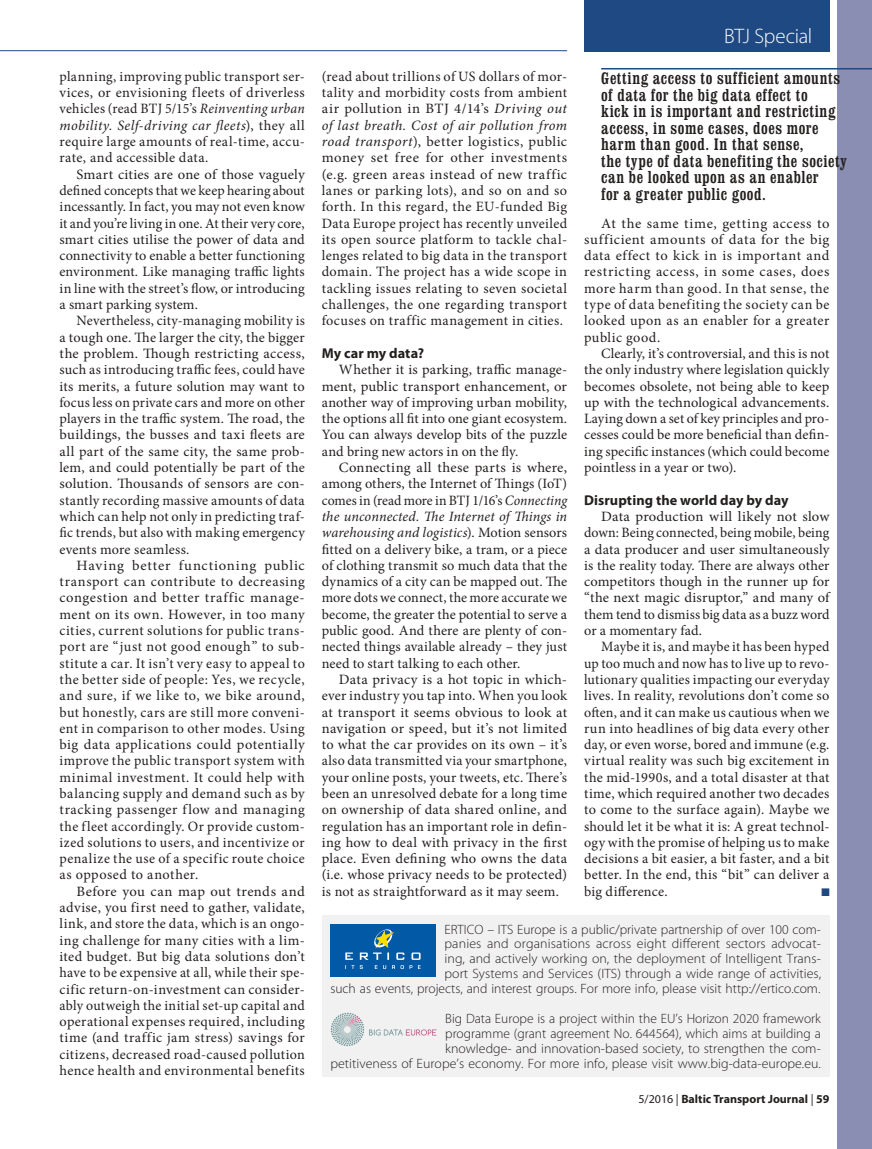
<style>
.page{position:relative;width:872px;height:1149px;background:#fff}
.page>*{position:absolute;margin:0;border:0;box-sizing:border-box;transform-origin:0 0}
.t1{font:300 21px "Myriad Pro";letter-spacing:-.015em;color:#fff}
.t2{font:15px/16.5px "Clarendon Cn PL";letter-spacing:.04em;color:#241f1f}
.t3{font:14.25px/16.4px "Minion Pro";letter-spacing:.02em;color:#241f1f;text-align:justify}
.t4{font:700 14.25px "Myriad Pro";letter-spacing:.005em;color:#241f1f}
.t5{font:300 13.5px/14.9px "Myriad Pro";letter-spacing:.005em;color:#241f1f;text-align:right}
.t6{font:700 12px "Myriad Pro";color:#241f1f}
.s1{font-style:italic}
.s2{font-weight:400}
</style>
<div class="page">
<div style="left:838px;top:0;width:34px;height:1148px;background:#898eb2"></div>
<div style="left:584px;top:0;width:245px;height:51px;background:#1e4982"></div>
<hr style="left:0;top:50px;width:567px;height:1px;background:#1e4982">
<hr style="left:601px;top:68px;width:271px;height:1px;background:#1e4982">
<div style="left:322px;top:914px;width:507px;height:162px;background:#f2f1f1"></div>
<div style="left:330px;top:923px;width:106px;height:53px;background:#0259a5"></div>
<svg style="left:345px;top:929px;width:75px;height:39px"></svg>
<svg style="left:331px;top:1012px;width:105px;height:33px"></svg>
<p class="t3" style="left:60px;top:68px;width:247px">planning, improving public transport ser&shy;vices, or envisioning fleets of driverless vehicles (read BTJ 5/15’s <span class="s1">Reinventing urban mobility. Self-driving car fleets</span>), they all require large amounts of real-time, accu&shy;rate, and accessible data.</p>
<p class="t3" style="left:60px;top:166px;width:247px;text-indent:17px">Smart cities are one of those vaguely defined concepts that we keep hearing about incessantly. In fact, you may not even know it and you’re living in one. At their very core, smart cities utilise the power of data and connectivity to enable a better functioning environment. Like managing traffic lights in line with the street’s flow, or introducing a smart parking system.</p>
<p class="t3" style="left:60px;top:312px;width:247px;text-indent:17px">Nevertheless, city-managing mobility is a tough one. The larger the city, the bigger the problem. Though restricting access, such as introducing traffic fees, could have its merits, a future solution may want to focus less on private cars and more on other players in the traffic system. The road, the buildings, the busses and taxi fleets are all part of the same city, the same prob&shy;lem, and could potentially be part of the solution. Thousands of sensors are con&shy;stantly recording massive amounts of data which can help not only in predicting traf&shy;fic trends, but also with making emergency events more seamless.</p>
<p class="t3" style="left:60px;top:557px;width:247px;text-indent:17px">Having better functioning public transport can contribute to decreasing congestion and better traffic manage&shy;ment on its own. However, in too many cities, current solutions for public trans&shy;port are “just not good enough” to sub&shy;stitute a car. It isn’t very easy to appeal to the better side of people: Yes, we recycle, and sure, if we like to, we bike around, but honestly, cars are still more conveni&shy;ent in comparison to other modes. Using big data applications could potentially improve the public transport system with minimal investment. It could help with balancing supply and demand such as by tracking passenger flow and managing the fleet accordingly. Or provide custom&shy;ized solutions to users, and incentivize or penalize the use of a specific route choice as opposed to another.</p>
<p class="t3" style="left:60px;top:882px;width:247px;text-indent:17px">Before you can map out trends and advise, you first need to gather, validate, link, and store the data, which is an ongo&shy;ing challenge for many cities with a lim&shy;ited budget. But big data solutions don’t have to be expensive at all, while their spe&shy;cific return-on-investment can consider&shy;ably outweigh the initial set-up capital and operational expenses required, including time (and traffic jam stress) savings for citizens, decreased road-caused pollution hence health and environmental benefits</p>
<h1 class="t1" style="left:724px;top:23px;width:90px">BTJ Special</h1>
<p class="t3" style="left:322px;top:68px;width:247px">(read about trillions of US dollars of mor&shy;tality and morbidity costs from ambient air pollution in BTJ 4/14’s <span class="s1">Driving out of last breath. Cost of air pollution from road transport</span>), better logistics, public money set free for other investments (e.g. green areas instead of new traffic lanes or parking lots), and so on and so forth. In this regard, the EU-funded Big Data Europe project has recently unveiled its open source platform to tackle chal&shy;lenges related to big data in the transport domain. The project has a wide scope in tackling issues relating to seven societal challenges, the one regarding transport focuses on traffic management in cities.</p>
<p class="t4" style="left:322px;top:344px;width:104px">My car my data?</p>
<p class="t3" style="left:322px;top:361px;width:247px;text-indent:17px">Whether it is parking, traffic manage&shy;ment, public transport enhancement, or another way of improving urban mobility, the options all fit into one giant ecosystem.<br>You can always develop bits of the puzzle and bring new actors in on the fly.</p>
<p class="t3" style="left:322px;top:459px;width:247px;text-indent:17px">Connecting all these parts is where, among others, the Internet of Things (IoT) comes in (read more in BTJ 1/16’s <span class="s1">Connecting the unconnected. The Internet of Things in warehousing and logistics</span>). Motion sensors fitted on a delivery bike, a tram, or a piece of clothing transmit so much data that the dynamics of a city can be mapped out. The more dots we connect, the more accurate we become, the greater the potential to serve a public good. And there are plenty of con&shy;nected things available already – they just need to start talking to each other.</p>
<p class="t3" style="left:322px;top:671px;width:247px;text-indent:17px">Data privacy is a hot topic in which&shy;ever industry you tap into. When you look at transport it seems obvious to look at navigation or speed, but it’s not limited to what the car provides on its own – it’s also data transmitted via your smartphone, your online posts, your tweets, etc. There’s been an unresolved debate for a long time on ownership of data shared online, and regulation has an important role in defin&shy;ing how to deal with privacy in the first place. Even defining who owns the data (i.e. whose privacy needs to be protected) is not as straightforward as it may seem.</p>
<p class="t2" style="left:601px;top:70px;width:247px">Getting access to sufficient amounts of data for the big data effect to<br>kick in is important and restricting access, in some cases, does more harm than good. In that sense,<br>the type of data benefiting the society can be looked upon as an enabler<br>for a greater public good.</p>
<p class="t3" style="left:584px;top:215px;width:247px;text-indent:17px">At the same time, getting access to sufficient amounts of data for the big data effect to kick in is important and restricting access, in some cases, does more harm than good. In that sense, the type of data benefiting the society can be looked upon as an enabler for a greater public good.</p>
<p class="t3" style="left:584px;top:345px;width:247px;text-indent:17px">Clearly, it’s controversial, and this is not the only industry where legislation quickly becomes obsolete, not being able to keep up with the technological advancements.<br>Laying down a set of key principles and pro&shy;cesses could be more beneficial than defin&shy;ing specific instances (which could become pointless in a year or two).</p>
<p class="t4" style="left:584px;top:490px;width:206px">Disrupting the world day by day</p>
<p class="t3" style="left:584px;top:508px;width:247px;text-indent:17px">Data production will likely not slow down: Being connected, being mobile, being a data producer and user simultaneously is the reality today. There are always other competitors though in the runner up for “the next magic disruptor,” and many of them tend to dismiss big data as a buzz word or a momentary fad.</p>
<p class="t3" style="left:584px;top:638px;width:247px;text-indent:17px">Maybe it is, and maybe it has been hyped up too much and now has to live up to revo&shy;lutionary qualities impacting our everyday lives. In reality, revolutions don’t come so often, and it can make us cautious when we run into headlines of big data every other day, or even worse, bored and immune (e.g. virtual reality was such big excitement in the mid-1990s, and a total disaster at that time, which required another two decades to come to the surface again). Maybe we should let it be what it is: A great technol&shy;ogy with the promise of helping us to make decisions a bit easier, a bit faster, and a bit better. In the end, this “bit” can deliver a big difference.</p>
<p class="t5" style="left:330px;top:921px;width:492px">ERTICO – ITS Europe is a public/private partnership of over 100 com-<br>panies and organisations across eight different sectors advocat-<br>ing, and actively working on, the deployment of Intelligent Trans-<br>port Systems and Services (ITS) through a wide range of activities,<br>such as events, projects, and interest groups. For more info, please visit http://ertico.com.</p>
<p class="t5" style="left:330px;top:1010px;width:492px">Big Data Europe is a project within the EU’s Horizon 2020 framework<br>programme (grant agreement No. 644564), which aims at building a<br>knowledge- and innovation-based society, to strengthen the com-<br>petitiveness of Europe’s economy. For more info, please visit www.big-data-europe.eu.</p>
<p class="t6" style="left:638px;top:1090px;width:192px"><span class="s2">5/2016 |</span> Baltic Transport Journal <span class="s2">|</span> 59</p>
</div>
